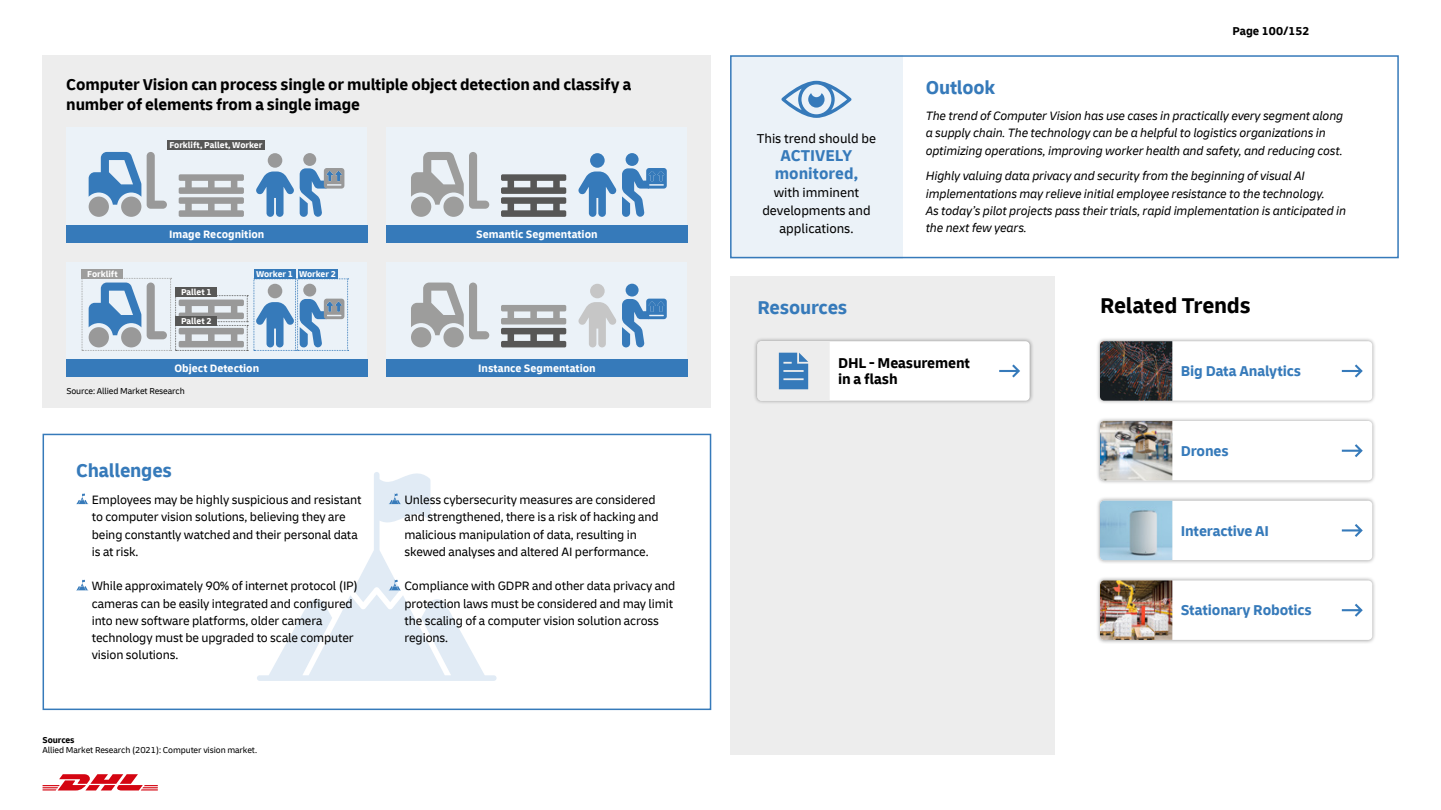
<style>
.page{position:relative;width:1441px;height:810px;background:#fff}
.page>*{position:absolute;margin:0;border:0;box-sizing:border-box;transform-origin:0 0}
.t1{font:700 22.5px "Delivery";letter-spacing:-.01em;color:#000}
.t2{font:700 19.5px "Delivery";letter-spacing:-.01em;color:#367aba}
.Body_Copy_9_14pt{font:700 16.5px/19.8px "Delivery";letter-spacing:-.01em;color:#000}
.Body_Copy_9_14pt-2{font:700 16.5px/18px "Delivery";color:#367aba;text-align:center}
.t3{font:700 15px "Delivery";letter-spacing:-.01em;color:#367aba}
.t4{font:700 15px/16.5px "Delivery";letter-spacing:-.01em;color:#000}
.Body_Copy_9_14pt-3{font:13.5px/18px "Delivery";color:#000;text-align:center}
.t5{font:12.75px/17.2px "Delivery";letter-spacing:-.01em;color:#000}
.t6{font:italic 12.75px/17.2px "Delivery";letter-spacing:-.01em;color:#000}
.t7{font:700 12px "Delivery";color:#000}
.Copy_text_for_tables{font:700 11.25px "Delivery";color:#fff}
.t8{font:9px "Delivery";letter-spacing:-.01em;color:#000}
.Copy_text_for_tables-2{font:700 9px "Delivery";color:#fff}
.t9{font:700 9px "Delivery";letter-spacing:-.01em;color:#000}
</style>
<div class="page">
<div style="left:43px;top:434px;width:668px;height:276px;border:2px solid #367aba"></div>
<div style="left:730px;top:55px;width:172px;height:203px;background:#ebf2f8"></div>
<div style="left:730px;top:276px;width:324px;height:479px;background:#ededed"></div>
<div style="left:730px;top:55px;width:668px;height:203px;border:2px solid #367aba"></div>
<svg style="left:781px;top:81px;width:70px;height:37px"></svg>
<div style="left:43px;top:55px;width:667px;height:353px;background:#ededed"></div>
<svg style="left:76px;top:493px;width:12px;height:11px"></svg>
<svg style="left:76px;top:580px;width:12px;height:10px"></svg>
<svg style="left:257px;top:472px;width:239px;height:209px"></svg>
<div style="left:752px;top:337px;width:281px;height:68px;background:#000;opacity:.4"></div>
<div style="left:757px;top:341px;width:272px;height:60px;background:#fff;border-radius:4px"></div>
<div style="left:1095px;top:337px;width:281px;height:68px;background:#000;opacity:.4"></div>
<div style="left:1099px;top:341px;width:272px;height:60px;background:#fff;border-radius:4px"></div>
<div style="left:1095px;top:417px;width:281px;height:67px;background:#000;opacity:.4"></div>
<div style="left:1099px;top:421px;width:272px;height:59px;background:#fff;border-radius:4px"></div>
<div style="left:1095px;top:497px;width:281px;height:67px;background:#000;opacity:.4"></div>
<div style="left:1099px;top:501px;width:272px;height:59px;background:#fff;border-radius:4px"></div>
<div style="left:1095px;top:576px;width:281px;height:68px;background:#000;opacity:.4"></div>
<div style="left:1099px;top:580px;width:272px;height:60px;background:#fff;border-radius:4px"></div>
<img style="left:1099px;top:341px;width:73px;height:60px">
<img style="left:1099px;top:421px;width:73px;height:59px">
<img style="left:1099px;top:501px;width:73px;height:59px">
<img style="left:1099px;top:580px;width:73px;height:60px">
<div style="left:66px;top:128px;width:301px;height:114px;background:#ebf2f8"></div>
<div style="left:66px;top:262px;width:301px;height:115px;background:#ebf2f8"></div>
<div style="left:386px;top:128px;width:301px;height:114px;background:#ebf2f8"></div>
<div style="left:386px;top:262px;width:301px;height:115px;background:#ebf2f8"></div>
<svg style="left:89px;top:152px;width:78px;height:65px"></svg>
<svg style="left:411px;top:152px;width:78px;height:65px"></svg>
<svg style="left:411px;top:283px;width:78px;height:64px"></svg>
<div style="left:66px;top:225px;width:301px;height:17px;background:#367aba"></div>
<div style="left:66px;top:360px;width:301px;height:17px;background:#367aba"></div>
<div style="left:386px;top:225px;width:301px;height:17px;background:#367aba"></div>
<div style="left:386px;top:360px;width:301px;height:17px;background:#367aba"></div>
<div style="left:82px;top:269px;width:41px;height:10px;background:#9d9d9c"></div>
<div style="left:167px;top:140px;width:98px;height:9px;background:#575756"></div>
<svg style="left:179px;top:174px;width:65px;height:43px"></svg>
<svg style="left:501px;top:174px;width:65px;height:43px"></svg>
<svg style="left:501px;top:305px;width:65px;height:42px"></svg>
<div style="left:268px;top:153px;width:14px;height:15px;background:#999;border-radius:50%"></div>
<svg style="left:578px;top:172px;width:38px;height:45px"></svg>
<div style="left:590px;top:153px;width:14px;height:15px;background:#367aba;border-radius:50%"></div>
<svg style="left:578px;top:302px;width:38px;height:45px"></svg>
<div style="left:590px;top:284px;width:14px;height:14px;background:#c6c6c6;border-radius:50%"></div>
<div style="left:303px;top:153px;width:13px;height:13px;background:#999;border-radius:50%"></div>
<svg style="left:256px;top:168px;width:88px;height:49px"></svg>
<svg style="left:82px;top:278px;width:266px;height:73px"></svg>
<div style="left:625px;top:153px;width:13px;height:13px;background:#367aba;border-radius:50%"></div>
<svg style="left:622px;top:168px;width:44px;height:49px"></svg>
<div style="left:625px;top:284px;width:13px;height:13px;background:#367aba;border-radius:50%"></div>
<svg style="left:622px;top:299px;width:44px;height:49px"></svg>
<div style="left:176px;top:317px;width:41px;height:9px;background:#575756"></div>
<div style="left:254px;top:269px;width:41px;height:10px;background:#367aba"></div>
<div style="left:297px;top:269px;width:40px;height:10px;background:#367aba"></div>
<svg style="left:757px;top:341px;width:72px;height:60px;background:#c6d4e2"></svg>
<svg style="left:999px;top:364px;width:20px;height:14px"></svg>
<svg style="left:1341px;top:364px;width:21px;height:14px"></svg>
<svg style="left:1341px;top:444px;width:21px;height:13px"></svg>
<svg style="left:1341px;top:524px;width:21px;height:13px"></svg>
<svg style="left:1341px;top:604px;width:21px;height:13px"></svg>
<svg style="left:43px;top:774px;width:115px;height:17px"></svg>
<p class="Body_Copy_9_14pt" style="left:66px;top:75px;width:566px">Computer Vision can process single or multiple object detection and classify a number of elements from a single image</p>
<p class="Copy_text_for_tables-2" style="left:169px;top:139px;width:94px">Forklift, Pallet, Worker</p>
<p class="Copy_text_for_tables-2" style="left:87px;top:268px;width:32px">Forklift</p>
<p class="Copy_text_for_tables" style="left:169px;top:227px;width:97px">Image Recognition</p>
<p class="Copy_text_for_tables-2" style="left:181px;top:286px;width:32px">Pallet 1</p>
<p class="Copy_text_for_tables-2" style="left:181px;top:316px;width:32px">Pallet 2</p>
<p class="Copy_text_for_tables-2" style="left:256px;top:268px;width:39px">Worker 1</p>
<p class="Copy_text_for_tables-2" style="left:299px;top:268px;width:39px">Worker 2</p>
<p class="Copy_text_for_tables" style="left:174px;top:362px;width:86px">Object Detection</p>
<p class="t8" style="left:66px;top:385px;width:120px">Source: Allied Market Research</p>
<p class="t2" style="left:76px;top:458px;width:97px">Challenges</p>
<p class="t5" style="left:92px;top:491px;width:271px">Employees may be highly suspicious and resistant to computer vision solutions, believing they are being constantly watched and their personal data is at risk.</p>
<p class="t5" style="left:92px;top:577px;width:267px">While approximately 90% of internet protocol (IP) cameras can be easily integrated and configured into new software platforms, older camera technology must be upgraded to scale computer vision solutions.</p>
<p class="t9" style="left:43px;top:734px;width:34px">Sources</p>
<p class="t8" style="left:43px;top:745px;width:216px">Allied Market Research (2021): Computer vision market.</p>
<p class="Copy_text_for_tables" style="left:476px;top:227px;width:123px">Semantic Segmentation</p>
<p class="Copy_text_for_tables" style="left:478px;top:362px;width:119px">Instance Segmentation</p>
<p class="t5" style="left:404px;top:491px;width:256px">Unless cybersecurity measures are considered and strengthened, there is a risk of hacking and malicious manipulation of data, resulting in skewed analyses and altered AI performance.</p>
<p class="t5" style="left:404px;top:577px;width:272px">Compliance with GDPR and other data privacy and protection laws must be considered and may limit the scaling of a computer vision solution across regions.</p>
<p class="Body_Copy_9_14pt-3" style="left:756px;top:130px;width:121px">This trend should be</p>
<p class="Body_Copy_9_14pt-2" style="left:774px;top:147px;width:85px">ACTIVELY monitored,</p>
<p class="Body_Copy_9_14pt-3" style="left:762px;top:184px;width:110px">with imminent developments and applications.</p>
<p class="t7" style="left:1232px;top:23px;width:79px">Page 100/152</p>
<p class="t2" style="left:925px;top:76px;width:71px">Outlook</p>
<p class="t6" style="left:925px;top:107px;width:419px">The trend of Computer Vision has use cases in practically every segment along a supply chain. The technology can be a helpful to logistics organizations in optimizing operations, improving worker health and safety, and reducing cost.</p>
<p class="t6" style="left:925px;top:168px;width:422px">Highly valuing data privacy and security from the beginning of visual AI implementations may relieve initial employee resistance to the technology.<br>As today’s pilot projects pass their trials, rapid implementation is anticipated in the next few years.</p>
<p class="t2" style="left:757px;top:296px;width:91px">Resources</p>
<p class="t1" style="left:1099px;top:291px;width:152px">Related Trends</p>
<p class="t4" style="left:838px;top:355px;width:133px">DHL - Measurement in a flash</p>
<p class="t3" style="left:1180px;top:362px;width:122px">Big Data Analytics</p>
<p class="t3" style="left:1180px;top:442px;width:49px">Drones</p>
<p class="t3" style="left:1180px;top:521px;width:90px">Interactive AI</p>
<p class="t3" style="left:1180px;top:601px;width:132px">Stationary Robotics</p>
</div>
